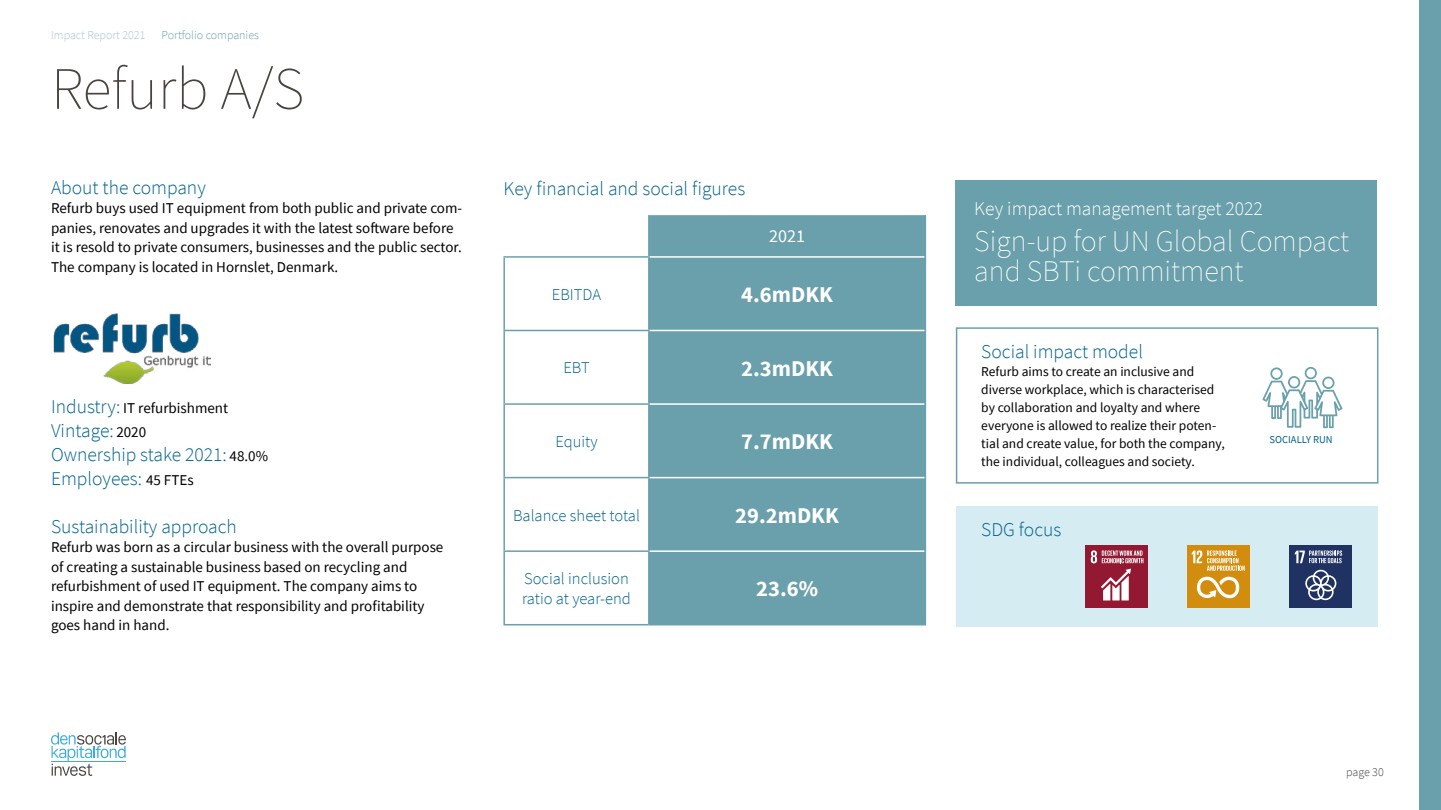
<style>
.page{position:relative;width:1441px;height:810px;background:#fff}
.page>*{position:absolute;margin:0;border:0;box-sizing:border-box;transform-origin:0 0}
.t1{font:200 60px "Source Sans Pro";color:#48433f}
.t2{font:200 30px/30px "Source Sans Pro";color:#fff}
.t3{font:700 22.5px "Source Sans Pro";color:#fff}
.t4{font:300 19.5px/24px "Source Sans Pro";color:#00628b}
.t5{font:300 19.5px "Source Sans Pro";color:#fff}
.t6{font:18px "Source Sans Pro";color:#fff}
.t7{font:300 16.5px/19.8px "Source Sans Pro";color:#00628b}
.t8{font:15px/19.5px "Source Sans Pro";color:#000}
.t9{font:13.5px/18px "Source Sans Pro";color:#000}
.t10{font:300 12px "Source Sans Pro";color:#6aa0ab}
.t11{font:300 12px "Source Sans Pro";color:#a6c5cd}
.t12{font:300 12px "Source Sans Pro";letter-spacing:-.005em;color:#48433f}
.t13{font:10.5px "Source Sans Pro";color:#00628b}
.s1{font-weight:300;font-size:19.5px;color:#00628b}
.s2{font-weight:400;font-size:15px;color:#000}
</style>
<div class="page">
<div style="left:1419px;top:0;width:21px;height:810px;background:#6aa0ab"></div>
<svg style="left:51px;top:732px;width:75px;height:44px"></svg>
<hr style="left:51px;top:761px;width:75px;height:1px;background:#39abe2">
<div style="left:955px;top:327px;width:423px;height:157px;background:#fff;border:2px solid #6aa0ab"></div>
<div style="left:956px;top:506px;width:421px;height:121px;background:#d5ecf2"></div>
<div style="left:1084px;top:545px;width:63px;height:63px;background:#931831"></div>
<svg style="left:1101px;top:569px;width:29px;height:32px"></svg>
<svg style="left:1090px;top:550px;width:53px;height:13px"></svg>
<div style="left:1186px;top:545px;width:63px;height:63px;background:#d28d0e"></div>
<svg style="left:1196px;top:577px;width:43px;height:21px"></svg>
<svg style="left:1191px;top:550px;width:53px;height:21px"></svg>
<div style="left:1288px;top:545px;width:63px;height:63px;background:#1f3262"></div>
<svg style="left:1305px;top:570px;width:31px;height:30px"></svg>
<svg style="left:1294px;top:551px;width:47px;height:12px"></svg>
<div style="left:648px;top:214px;width:277px;height:43px;background:#6aa0ab"></div>
<div style="left:649px;top:258px;width:275px;height:366px;background:#6aa0ab"></div>
<hr style="left:503px;top:256px;width:146px;height:2px;background:#6aa0ab">
<hr style="left:503px;top:258px;width:2px;height:72px;background:#6aa0ab">
<hr style="left:503px;top:330px;width:146px;height:1px;background:#6aa0ab">
<hr style="left:503px;top:331px;width:2px;height:72px;background:#6aa0ab">
<hr style="left:503px;top:403px;width:146px;height:2px;background:#6aa0ab">
<hr style="left:503px;top:405px;width:2px;height:72px;background:#6aa0ab">
<hr style="left:503px;top:477px;width:146px;height:1px;background:#6aa0ab">
<hr style="left:503px;top:478px;width:2px;height:72px;background:#6aa0ab">
<hr style="left:503px;top:550px;width:146px;height:2px;background:#6aa0ab">
<hr style="left:503px;top:552px;width:2px;height:72px;background:#6aa0ab">
<hr style="left:648px;top:214px;width:278px;height:1px;background:#fff">
<hr style="left:649px;top:256px;width:275px;height:2px;background:#fff">
<hr style="left:649px;top:330px;width:275px;height:1px;background:#fff">
<hr style="left:649px;top:403px;width:275px;height:2px;background:#fff">
<hr style="left:649px;top:477px;width:275px;height:1px;background:#fff">
<hr style="left:649px;top:550px;width:275px;height:2px;background:#fff">
<hr style="left:648px;top:258px;width:1px;height:72px;background:#6aa0ab">
<hr style="left:648px;top:331px;width:1px;height:72px;background:#6aa0ab">
<hr style="left:648px;top:405px;width:1px;height:72px;background:#6aa0ab">
<hr style="left:648px;top:478px;width:1px;height:72px;background:#6aa0ab">
<hr style="left:648px;top:552px;width:1px;height:72px;background:#6aa0ab">
<hr style="left:503px;top:624px;width:145px;height:1px;background:#6aa0ab">
<hr style="left:648px;top:624px;width:278px;height:1px;background:#6aa0ab">
<hr style="left:924px;top:215px;width:2px;height:42px;background:#6aa0ab">
<hr style="left:924px;top:257px;width:2px;height:73px;background:#6aa0ab">
<hr style="left:924px;top:330px;width:2px;height:74px;background:#6aa0ab">
<hr style="left:924px;top:404px;width:2px;height:74px;background:#6aa0ab">
<hr style="left:924px;top:478px;width:2px;height:73px;background:#6aa0ab">
<hr style="left:924px;top:551px;width:2px;height:73px;background:#6aa0ab">
<img style="left:53px;top:313px;width:157px;height:71px">
<div style="left:955px;top:180px;width:421px;height:125px;background:#6aa0ab"></div>
<svg style="left:1262px;top:367px;width:80px;height:61px"></svg>
<p class="t11" style="left:51px;top:28px;width:96px">Impact Report 2021</p>
<p class="t10" style="left:161px;top:28px;width:99px">Portfolio companies</p>
<h1 class="t1" style="left:51px;top:53px;width:255px">Refurb A/S</h1>
<h3 class="t4" style="left:51px;top:175px;width:156px">About the company</h3>
<p class="t8" style="left:51px;top:198px;width:412px">Refurb buys used IT equipment from both public and private com&shy;panies, renovates and upgrades it with the latest software before it is resold to private consumers, businesses and the public sector.<br>The company is located in Hornslet, Denmark.</p>
<p class="t8" style="left:51px;top:398px;width:179px"><span class="s1">Industry:</span> IT refurbishment</p>
<h3 class="t4" style="left:51px;top:418px;width:218px">Vintage: <span class="s2">2020<br></span>Ownership stake 2021: <span class="s2">48.0%<br></span>Employees: <span class="s2">45 FTEs</span></h3>
<h3 class="t4" style="left:51px;top:514px;width:187px">Sustainability approach</h3>
<p class="t8" style="left:51px;top:537px;width:394px">Refurb was born as a circular business with the overall purpose of creating a sustainable business based on recycling and refurbishment of used IT equipment. The company aims to inspire and demonstrate that responsibility and profitability goes hand in hand.</p>
<h3 class="t4" style="left:503px;top:176px;width:243px">Key financial and social figures</h3>
<p class="t6" style="left:769px;top:225px;width:37px">2021</p>
<p class="t7" style="left:552px;top:285px;width:51px">EBITDA</p>
<h3 class="t3" style="left:741px;top:279px;width:93px">4.6mDKK</h3>
<p class="t7" style="left:563px;top:358px;width:28px">EBT</p>
<h3 class="t3" style="left:741px;top:353px;width:93px">2.3mDKK</h3>
<p class="t7" style="left:555px;top:432px;width:44px">Equity</p>
<h3 class="t3" style="left:741px;top:427px;width:93px">7.7mDKK</h3>
<p class="t7" style="left:513px;top:505px;width:128px">Balance sheet total</p>
<h3 class="t3" style="left:735px;top:500px;width:105px">29.2mDKK</h3>
<p class="t7" style="left:522px;top:569px;width:110px">Social inclusion ratio at year-end</p>
<h3 class="t3" style="left:756px;top:574px;width:63px">23.6%</h3>
<h3 class="t5" style="left:974px;top:197px;width:290px">Key impact management target 2022</h3>
<h2 class="t2" style="left:974px;top:226px;width:376px">Sign-up for UN Global Compact and SBTi commitment</h2>
<h3 class="t4" style="left:981px;top:339px;width:163px">Social impact model</h3>
<p class="t9" style="left:981px;top:362px;width:245px">Refurb aims to create an inclusive and diverse workplace, which is characterised by collaboration and loyalty and where everyone is allowed to realize their poten&shy;tial and create value, for both the company, the individual, colleagues and society.</p>
<h3 class="t4" style="left:981px;top:518px;width:81px">SDG focus</h3>
<p class="t13" style="left:1269px;top:433px;width:65px">SOCIALLY RUN</p>
<p class="t12" style="left:1345px;top:765px;width:39px">page 30</p>
</div>
